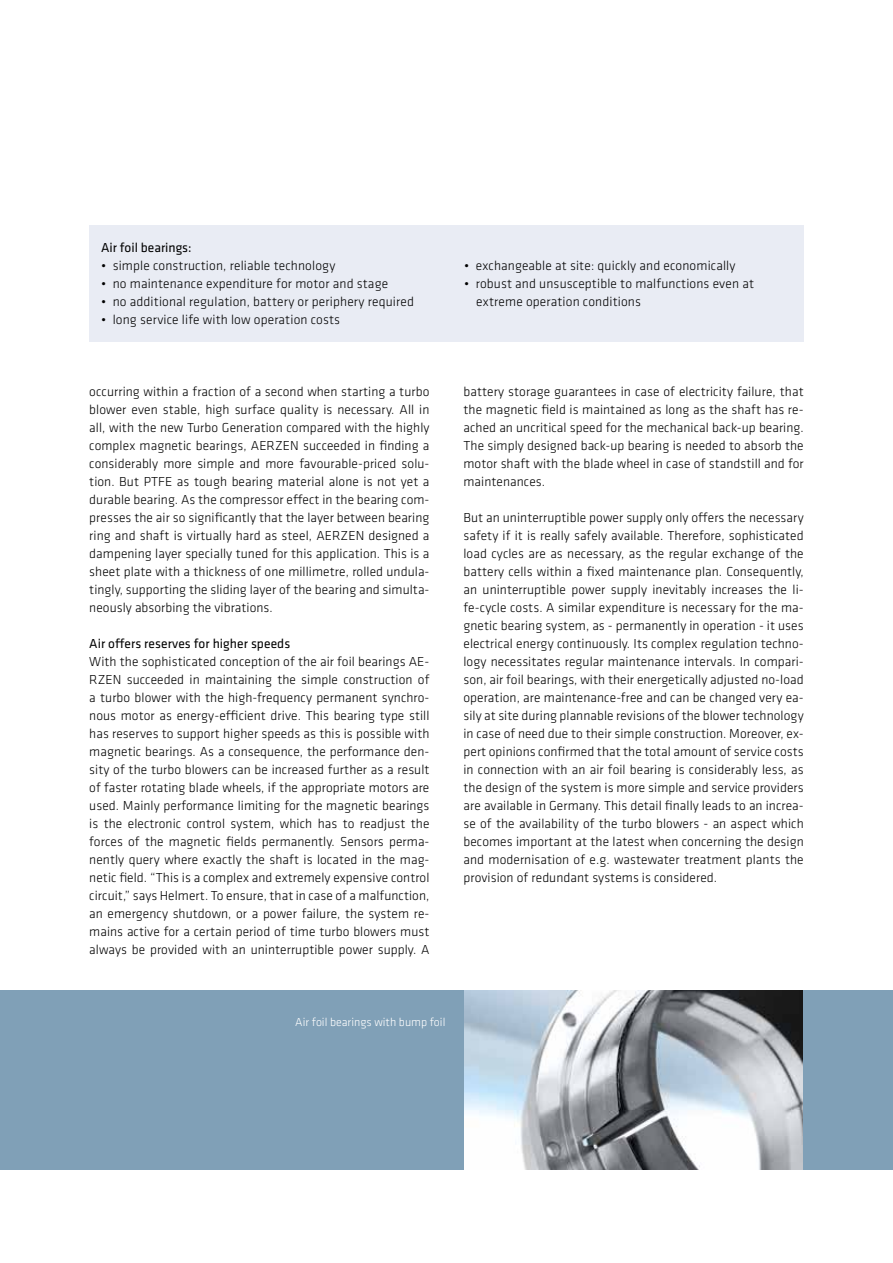
<style>
.page{position:relative;width:893px;height:1263px;background:#fff}
.page>*{position:absolute;margin:0;border:0;box-sizing:border-box;transform-origin:0 0}
.t1{font:300 13.5px/18px "Klavika";letter-spacing:.01em;color:#000;text-align:justify}
.t2{font:13.5px "Klavika";letter-spacing:.005em;color:#000}
.t3{font:300 12px "Klavika";color:#fff}
</style>
<div class="page">
<div style="left:0;top:990px;width:893px;height:179px;background:#80a0b7"></div>
<div style="left:89px;top:226px;width:715px;height:116px;background:#e9ecf4"></div>
<img style="left:464px;top:990px;width:338px;height:179px">
<p class="t2" style="left:101px;top:239px;width:92px">Air foil bearings:</p>
<p class="t1" style="left:101px;top:256px;width:236px">• simple construction, reliable technology</p>
<p class="t1" style="left:101px;top:274px;width:288px">• no maintenance expenditure for motor and stage</p>
<p class="t1" style="left:101px;top:292px;width:314px">• no additional regulation, battery or periphery required</p>
<p class="t1" style="left:101px;top:310px;width:240px">• long service life with low operation costs</p>
<p class="t1" style="left:89px;top:382px;width:342px">occurring within a fraction of a second when starting a turbo blower even stable, high surface quality is necessary. All in all, with the new Turbo Generation compared with the highly complex magnetic bearings, AERZEN succeeded in finding a considerably more simple and more favourable-priced solu&shy;tion. But PTFE as tough bearing material alone is not yet a durable bearing. As the compressor effect in the bearing com&shy;presses the air so significantly that the layer between bearing ring and shaft is virtually hard as steel, AERZEN designed a dampening layer specially tuned for this application. This is a sheet plate with a thickness of one millimetre, rolled undula&shy;tingly, supporting the sliding layer of the bearing and simulta&shy;neously absorbing the vibrations.</p>
<p class="t2" style="left:89px;top:635px;width:202px">Air offers reserves for higher speeds</p>
<p class="t1" style="left:89px;top:652px;width:342px">With the sophisticated conception of the air foil bearings AE-RZEN succeeded in maintaining the simple construction of a turbo blower with the high-frequency permanent synchro&shy;nous motor as energy-efficient drive. This bearing type still has reserves to support higher speeds as this is possible with magnetic bearings. As a consequence, the performance den&shy;sity of the turbo blowers can be increased further as a result of faster rotating blade wheels, if the appropriate motors are used. Mainly performance limiting for the magnetic bearings is the electronic control system, which has to readjust the forces of the magnetic fields permanently. Sensors perma&shy;nently query where exactly the shaft is located in the mag&shy;netic field. “This is a complex and extremely expensive control circuit,” says Helmert. To ensure, that in case of a malfunction, an emergency shutdown, or a power failure, the system re&shy;mains active for a certain period of time turbo blowers must always be provided with an uninterruptible power supply. A</p>
<p class="t1" style="left:464px;top:256px;width:273px">• exchangeable at site: quickly and economically</p>
<p class="t1" style="left:476px;top:274px;width:279px;text-indent:-12px">• robust and unsusceptible to malfunctions even at extreme operation conditions</p>
<p class="t1" style="left:463px;top:382px;width:342px">battery storage guarantees in case of electricity failure, that the magnetic field is maintained as long as the shaft has re&shy;ached an uncritical speed for the mechanical back-up bearing.<br>The simply designed back-up bearing is needed to absorb the motor shaft with the blade wheel in case of standstill and for maintenances.</p>
<p class="t1" style="left:463px;top:508px;width:342px">But an uninterruptible power supply only offers the necessary safety if it is really safely available. Therefore, sophisticated load cycles are as necessary, as the regular exchange of the battery cells within a fixed maintenance plan. Consequently, an uninterruptible power supply inevitably increases the li&shy;fe-cycle costs. A similar expenditure is necessary for the ma&shy;gnetic bearing system, as - permanently in operation - it uses electrical energy continuously. Its complex regulation techno&shy;logy necessitates regular maintenance intervals. In compari&shy;son, air foil bearings, with their energetically adjusted no-load operation, are maintenance-free and can be changed very ea&shy;sily at site during plannable revisions of the blower technology in case of need due to their simple construction. Moreover, ex&shy;pert opinions confirmed that the total amount of service costs in connection with an air foil bearing is considerably less, as the design of the system is more simple and service providers are available in Germany. This detail finally leads to an increa&shy;se of the availability of the turbo blowers - an aspect which becomes important at the latest when concerning the design and modernisation of e.g. wastewater treatment plants the provision of redundant systems is considered.</p>
<p class="t3" style="left:295px;top:1015px;width:152px">Air foil bearings with bump foil</p>
</div>
